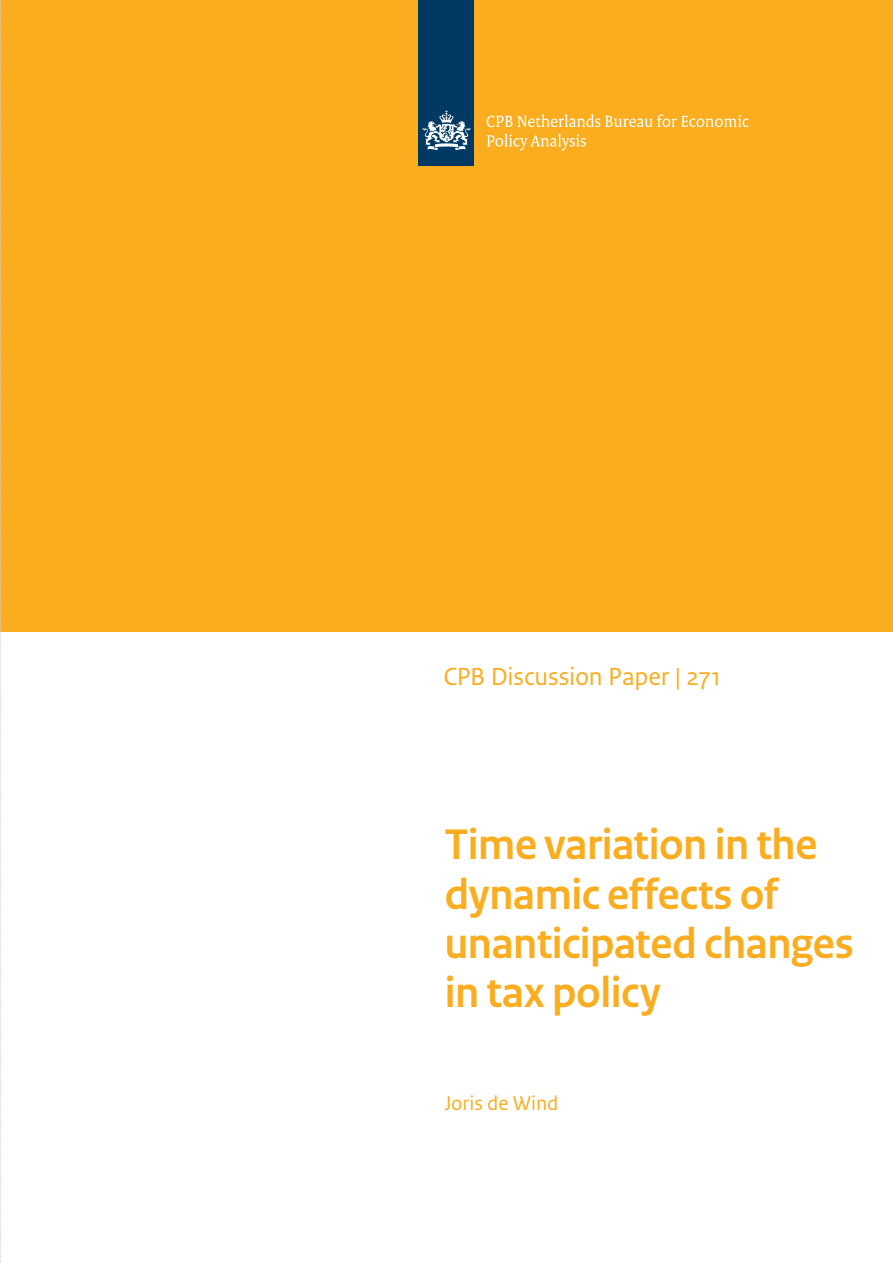
<style>
.page{position:relative;width:893px;height:1263px;background:#fff}
.page>*{position:absolute;margin:0;border:0;box-sizing:border-box;transform-origin:0 0}
.t1{font:700 45px/49.2px "Rijksoverheid Sans Heading";letter-spacing:-.005em;color:#faad1e}
.t2{font:26.1px "Rijksoverheid Sans Text";letter-spacing:-.005em;color:#faad1e}
.t3{font:21px "Rijksoverheid Sans Text";letter-spacing:-.005em;color:#faad1e}
</style>
<div class="page">
<div style="left:0;top:0;width:893px;height:631px;background:#faad1e"></div>
<div style="left:419px;top:0;width:55px;height:166px;background:#003a62"></div>
<svg style="left:423px;top:110px;width:47px;height:40px"></svg>
<svg style="left:487px;top:114px;width:261px;height:13px"></svg>
<svg style="left:487px;top:134px;width:99px;height:17px"></svg>
<svg style="left:0;top:0;width:2px;height:1263px"></svg>
<p class="t2" style="left:443px;top:661px;width:279px">CPB Discussion Paper | 271</p>
<p class="t1" style="left:445px;top:821px;width:410px">Time variation in the dynamic effects of unanticipated changes in tax policy</p>
<p class="t3" style="left:445px;top:1091px;width:115px">Joris de Wind</p>
</div>
